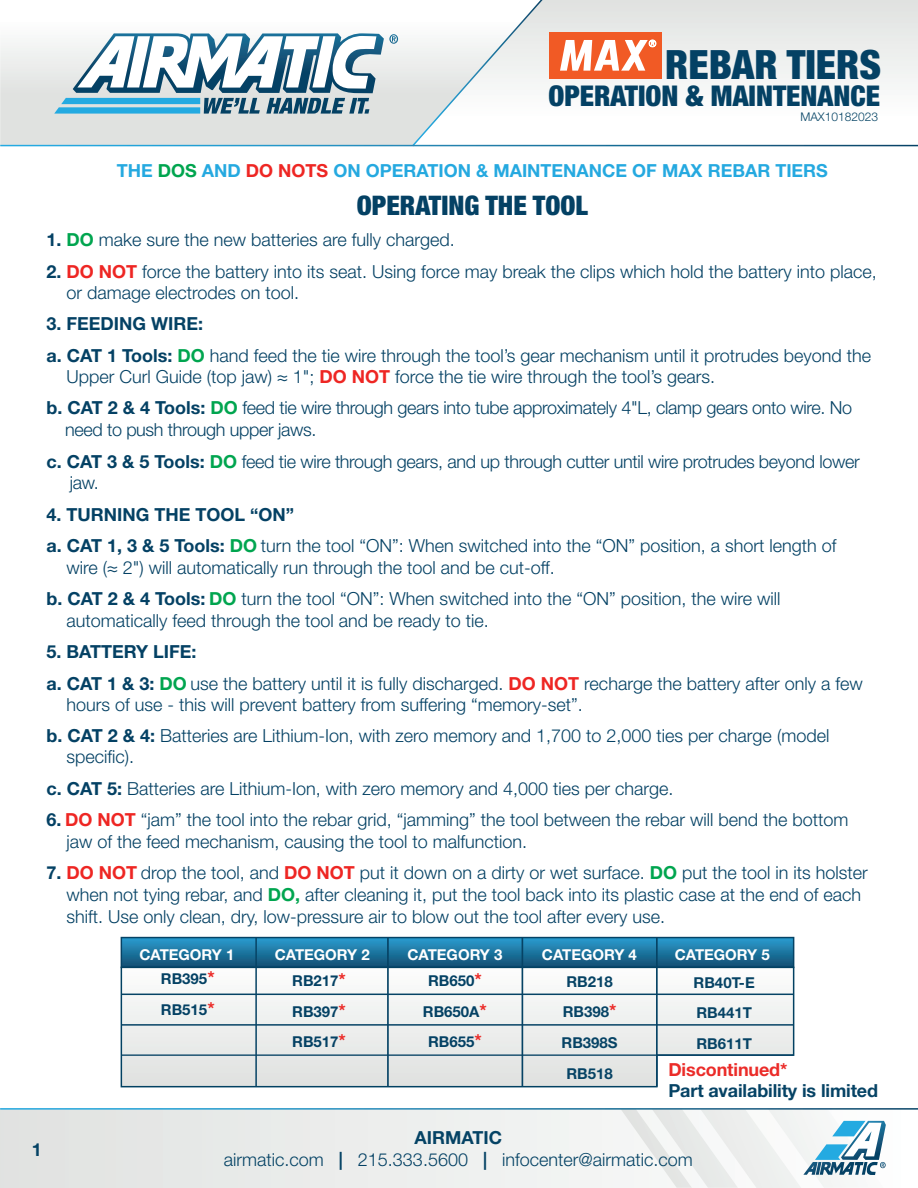
<style>
.page{position:relative;width:918px;height:1188px;background:#fff}
.page>*{position:absolute;margin:0;border:0;box-sizing:border-box;transform-origin:0 0}
.t1{font:900 condensed 40.5px "Helvetica Neue";color:#044164}
.t2{font:900 condensed 28.65px "Helvetica Neue";color:#044164}
.t3{font:900 condensed 27px "Helvetica Neue";color:#044164}
.t4{font:300 18px/21.6px "Helvetica Neue";color:#044164}
.t5{font:300 18px/21.6px "Helvetica Neue";letter-spacing:-.02em;color:#044164}
.t6{font:700 18px "Helvetica Neue LT Std";color:#25a9e0}
.t7{font:300 18px "Helvetica Neue";color:#054365}
.t8{font:700 18px "Helvetica Neue LT Std";color:#044164}
.t9{font:700 18px "Helvetica Neue LT Std";letter-spacing:-.005em;color:#064365}
.t10{font:700 18px "Helvetica Neue LT Std";letter-spacing:-.005em;color:#eb2c29}
.t11{font:700 18px "Helvetica Neue LT Std";color:#054365}
.t12{font:700 15px/30.8px "Helvetica Neue LT Std";color:#044164;text-align:justify}
.t13{font:700 15px "Helvetica Neue LT Std";color:#fff}
.t14{font:700 15px/30.8px "Helvetica Neue LT Std";color:#064365;text-align:center}
.t15{font:300 12px "Helvetica Neue";color:#064465}
.s1{color:#00a54f}
.s2{color:#ee2623}
.s3{font-family:"Helvetica Neue LT Std";font-weight:700}
.s4{font-family:"Helvetica Neue LT Std";font-weight:700;color:#00a54f}
.s5{font-family:"Helvetica Neue LT Std";font-weight:700;color:#ee2623}
.s6{font-family:"Myriad Pro";font-weight:400}
.s7{font-size:18px;color:#eb2c29}
.s8{color:#044164}
</style>
<div class="page">
<svg style="left:545px;top:0;width:373px;height:145px"></svg>
<svg style="left:0;top:38px;width:411px;height:107px;background:#e1e4e2"></svg>
<svg style="left:411px;top:0;width:134px;height:147px"></svg>
<svg style="left:54px;top:33px;width:344px;height:81px"></svg>
<hr style="left:0;top:145px;width:918px;height:1px;background:#fff">
<div style="left:550px;top:33px;width:112px;height:46px;background:#f15a25"></div>
<svg style="left:560px;top:39px;width:97px;height:32px"></svg>
<svg style="left:124px;top:940px;width:667px;height:25px;background:#1d759f"></svg>
<div style="left:121px;top:937px;width:673px;height:31px;border:2px solid #064365"></div>
<svg style="left:120px;top:966px;width:675px;height:122px"></svg>
<hr style="left:255px;top:938px;width:2px;height:149px;background:#064365">
<hr style="left:387px;top:938px;width:2px;height:149px;background:#064365">
<hr style="left:522px;top:938px;width:1px;height:149px;background:#064365">
<hr style="left:656px;top:938px;width:2px;height:149px;background:#064365">
<hr style="left:121px;top:994px;width:673px;height:1px;background:#064365">
<hr style="left:121px;top:1024px;width:673px;height:2px;background:#064365">
<hr style="left:121px;top:1054px;width:673px;height:2px;background:#064365">
<div style="left:0;top:1109px;width:918px;height:79px;background:#ebeceb"></div>
<svg style="left:622px;top:1110px;width:264px;height:78px"></svg>
<hr style="left:0;top:1108px;width:918px;height:2px;background:#fff">
<h1 class="t1" style="left:665px;top:40px;width:217px">REBAR TIERS</h1>
<h2 class="t2" style="left:549px;top:78px;width:333px">OPERATION &amp; MAINTENANCE</h2>
<p class="t15" style="left:800px;top:110px;width:79px">MAX10182023</p>
<p class="t6" style="left:117px;top:160px;width:713px">THE <span class="s1">DOS</span> AND <span class="s2">DO NOTS</span> ON OPERATION &amp; MAINTENANCE OF MAX REBAR TIERS</p>
<h3 class="t3" style="left:357px;top:189px;width:233px">OPERATING THE TOOL</h3>
<p class="t4" style="left:46px;top:229px;width:410px"><span class="s3">1.</span> <span class="s4">DO</span> make sure the new batteries are fully charged.</p>
<p class="t4" style="left:66px;top:261px;width:812px;line-height:21px;text-indent:-20px"><span class="s3">2.</span> <span class="s5">DO NOT</span> force the battery into its seat. Using force may break the clips which hold the battery into place, or damage electrodes on tool.</p>
<p class="t8" style="left:46px;top:313px;width:158px">3. FEEDING WIRE:</p>
<p class="t4" style="left:66px;top:345px;width:806px;line-height:21px;text-indent:-20px"><span class="s3">a. CAT 1 Tools:</span> <span class="s4">DO</span> hand feed the tie wire through the tool’s gear mechanism until it protrudes beyond the<br>Upper Curl Guide (top jaw) <span class="s6">≈</span> 1"; <span class="s5">DO NOT</span> force the tie wire through the tool’s gears.</p>
<p class="t5" style="left:65px;top:397px;width:789px;text-indent:-19px"><span class="s3">b. CAT 2 &amp; 4 Tools:</span> <span class="s4">DO</span> feed tie wire through gears into tube approximately 4"L, clamp gears onto wire. No need to push through upper jaws.</p>
<p class="t5" style="left:70px;top:450px;width:792px;text-indent:-23px"><span class="s3">c. CAT 3 &amp; 5 Tools:</span> <span class="s4">DO</span> feed tie wire through gears, and up through cutter until wire protrudes beyond lower jaw.</p>
<p class="t8" style="left:46px;top:503px;width:249px">4. TURNING THE TOOL “ON”</p>
<p class="t4" style="left:66px;top:535px;width:772px;text-indent:-20px"><span class="s3">a. CAT 1, 3 &amp; 5 Tools:</span> <span class="s4">DO</span> turn the tool “ON”: When switched into the “ON” position, a short length of wire (<span class="s6">≈</span> 2") will automatically run through the tool and be cut-off.</p>
<p class="t4" style="left:66px;top:588px;width:716px;text-indent:-20px"><span class="s3">b. CAT 2 &amp; 4 Tools:</span> <span class="s4">DO</span> turn the tool “ON”: When switched into the “ON” position, the wire will automatically feed through the tool and be ready to tie.</p>
<p class="t8" style="left:46px;top:641px;width:152px">5. BATTERY LIFE:</p>
<p class="t4" style="left:66px;top:673px;width:798px;line-height:21px;text-indent:-20px"><span class="s3">a. CAT 1 &amp; 3:</span> <span class="s4">DO</span> use the battery until it is fully discharged. <span class="s5">DO NOT</span> recharge the battery after only a few hours of use - this will prevent battery from suffering “memory-set”.</p>
<p class="t4" style="left:66px;top:725px;width:764px;line-height:21px;text-indent:-20px"><span class="s3">b. CAT 2 &amp; 4:</span> Batteries are Lithium-Ion, with zero memory and 1,700 to 2,000 ties per charge (model specific).</p>
<p class="t4" style="left:46px;top:777px;width:629px"><span class="s3">c. CAT 5:</span> Batteries are Lithium-Ion, with zero memory and 4,000 ties per charge.</p>
<p class="t4" style="left:66px;top:809px;width:783px;text-indent:-20px"><span class="s3">6.</span> <span class="s5">DO NOT</span> “jam” the tool into the rebar grid, “jamming” the tool between the rebar will bend the bottom jaw of the feed mechanism, causing the tool to malfunction.</p>
<p class="t4" style="left:66px;top:862px;width:803px;text-indent:-20px"><span class="s3">7.</span> <span class="s5">DO NOT</span> drop the tool, and <span class="s5">DO NOT</span> put it down on a dirty or wet surface. <span class="s4">DO</span> put the tool in its holster when not tying rebar, and <span class="s4">DO,</span> after cleaning it, put the tool back into its plastic case at the end of each shift. Use only clean, dry, low-pressure air to blow out the tool after every use.</p>
<p class="t13" style="left:139px;top:945px;width:97px">CATEGORY 1</p>
<p class="t13" style="left:275px;top:945px;width:97px">CATEGORY 2</p>
<p class="t13" style="left:407px;top:945px;width:97px">CATEGORY 3</p>
<p class="t13" style="left:542px;top:945px;width:97px">CATEGORY 4</p>
<p class="t13" style="left:675px;top:945px;width:97px">CATEGORY 5</p>
<p class="t12" style="left:292px;top:965px;width:55px">RB217<span class="s7">* </span>RB397<span class="s7">* </span>RB517<span class="s7">*</span></p>
<p class="t12" style="left:423px;top:965px;width:66px;text-align:center">RB650<span class="s7">*<br></span>RB650A<span class="s7">*<br></span>RB655<span class="s7">*</span></p>
<p class="t12" style="left:161px;top:963px;width:55px">RB395<span class="s7">*<br></span>RB515<span class="s7">*</span></p>
<p class="t14" style="left:562px;top:966px;width:58px">RB218<br>RB398<span class="s7">*<br></span>RB398S<br>RB518</p>
<p class="t14" style="left:694px;top:967px;width:63px;text-align:left">RB40T-E<br>RB441T<br>RB611T</p>
<p class="t10" style="left:668px;top:1059px;width:121px">Discontinued*</p>
<p class="t9" style="left:668px;top:1080px;width:211px">Part availability is limited</p>
<p class="t11" style="left:32px;top:1139px;width:12px">1</p>
<p class="t11" style="left:415px;top:1126px;width:89px">AIRMATIC</p>
<p class="t7" style="left:224px;top:1148px;width:470px">airmatic.com <span class="s3">|</span> <span class="s8">215.333.5600</span> <span class="s3">|</span> infocenter@airmatic.com</p>
</div>
